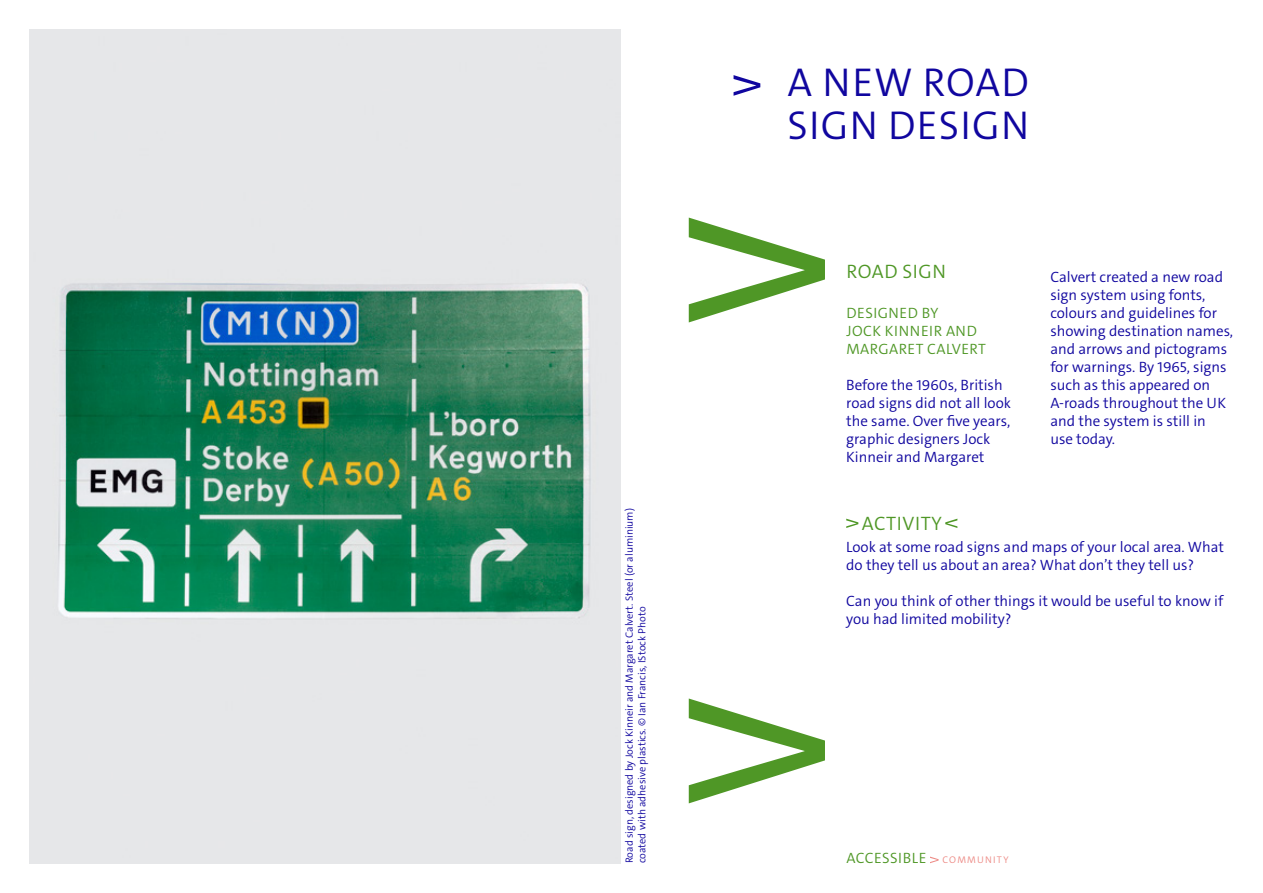
<style>
.page{position:relative;width:1263px;height:893px;background:#fff}
.page>*{position:absolute;margin:0;border:0;box-sizing:border-box;transform-origin:0 0}
.t1{font:300 40.5px/43.5px "V&A The Sans C6 s";letter-spacing:.03em;color:#10069f}
.t2{font:300 19.5px "V&A The Sans C6 s";letter-spacing:.03em;color:#4f9726}
.t3{font:300 15px/18px "V&A The Sans C6 s";color:#10069f}
.t4{font:300 15px/18px "V&A The Sans C6 s";letter-spacing:.03em;color:#4f9726}
.t5{font:300 10.5px/12.6px "V&A The Sans C6 s";color:#10069f}
.s1{font-size:9.75px;color:#ed8a85}
</style>
<div class="page">
<svg style="left:733px;top:75px;width:27px;height:21px"></svg>
<img style="left:30px;top:30px;width:591px;height:833px">
<svg style="left:846px;top:519px;width:12px;height:9px"></svg>
<svg style="left:945px;top:519px;width:12px;height:9px"></svg>
<svg style="left:930px;top:857px;width:9px;height:6px"></svg>
<svg style="left:689px;top:218px;width:136px;height:104px"></svg>
<svg style="left:689px;top:698px;width:136px;height:105px"></svg>
<h1 class="t1" style="left:787px;top:61px;width:243px">A NEW ROAD<br>SIGN DESIGN</h1>
<h2 class="t2" style="left:846px;top:259px;width:101px">ROAD SIGN</h2>
<p class="t4" style="left:846px;top:304px;width:141px">DESIGNED BY<br>JOCK KINNEIR AND<br>MARGARET CALVERT</p>
<p class="t3" style="left:846px;top:376px;width:166px">Before the 1960s, British road signs did not all look the same. Over five years, graphic designers Jock<br>Kinneir and Margaret</p>
<p class="t3" style="left:1050px;top:268px;width:184px">Calvert created a new road sign system using fonts, colours and guidelines for showing destination names, and arrows and pictograms for warnings. By 1965, signs such as this appeared on<br>A-roads throughout the UK and the system is still in<br>use today.</p>
<p class="t5" style="left:623px;top:863px;width:357px;rotate:-90deg">Road sign, designed by Jock Kinneir and Margaret Calvert. Steel (or aluminium) coated with adhesive plastics. © Ian Francis, IStock Photo</p>
<h2 class="t2" style="left:862px;top:510px;width:81px">ACTIVITY</h2>
<p class="t3" style="left:846px;top:538px;width:379px">Look at some road signs and maps of your local area. What do they tell us about an area? What don’t they tell us?</p>
<p class="t3" style="left:846px;top:592px;width:378px">Can you think of other things it would be useful to know if you had limited mobility?</p>
<p class="t4" style="left:846px;top:849px;width:164px">ACCESSIBLE <span class="s1">COMMUNITY</span></p>
</div>
